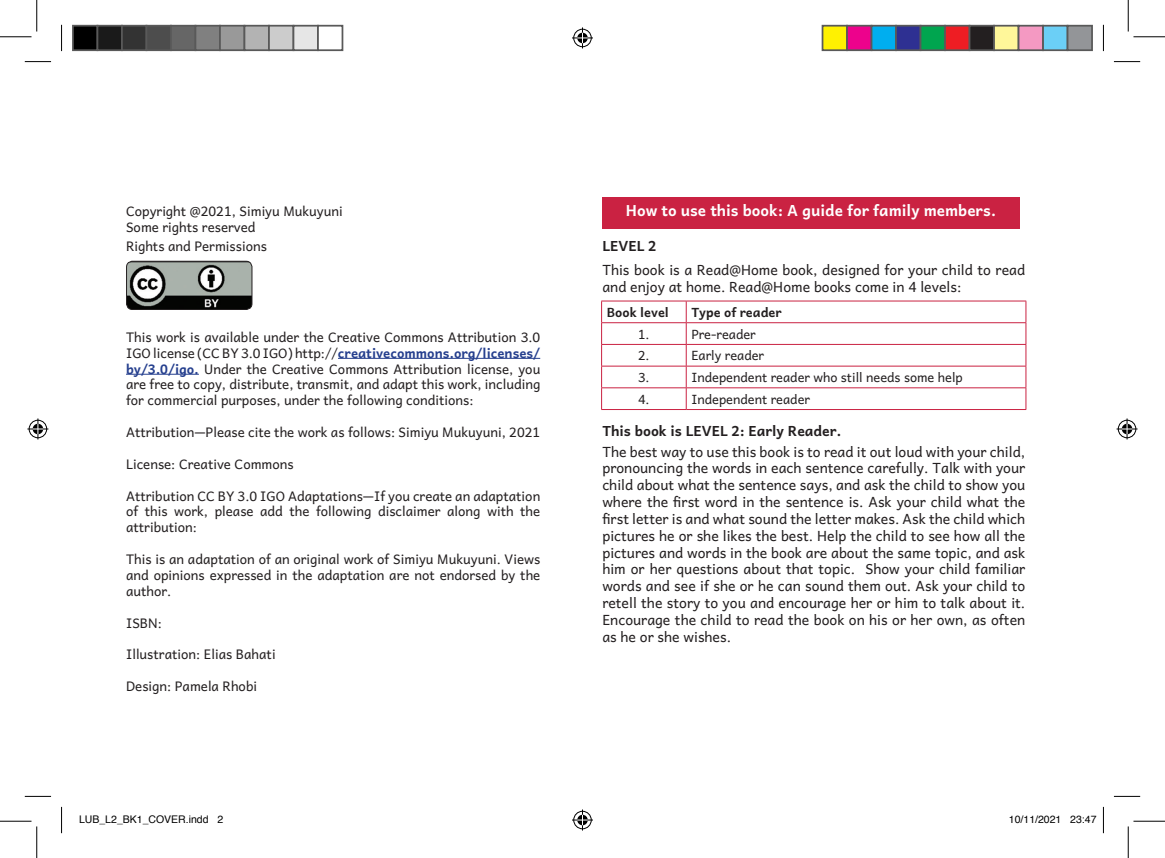
<style>
.page{position:relative;width:1165px;height:858px;background:#fff}
.page>*{position:absolute;margin:0;border:0;box-sizing:border-box;transform-origin:0 0}
.t1{font:700 15.22px "Andika New Basic";color:#fff}
.t2{font:14px/16.8px "Andika New Basic";color:#231f20}
.t3{font:700 14px "Andika New Basic";color:#231f20}
.t4{font:13.3px/15.9px "Andika New Basic";color:#231f20;text-align:justify}
.t5{font:12.78px "Andika New Basic";color:#231f20}
.t6{font:700 12.78px "Andika New Basic";color:#231f20}
.t7{font:10.5px "Helvetica";color:#000}
.s1{font-weight:700;color:#253f8e}
</style>
<div class="page">
<hr style="left:338px;top:358px;width:202px;height:1px;background:#253f8e">
<hr style="left:126px;top:374px;width:73px;height:1px;background:#253f8e">
<img style="left:127px;top:261px;width:125px;height:48px">
<div style="left:126px;top:261px;width:126px;height:49px;border:1px solid #231f20;border-radius:6px"></div>
<svg style="left:602px;top:301px;width:423px;height:108px"></svg>
<svg style="left:601px;top:301px;width:1px;height:108px"></svg>
<hr style="left:601px;top:300px;width:85px;height:1px;background:#ca2242">
<hr style="left:686px;top:300px;width:340px;height:1px;background:#ca2242">
<svg style="left:686px;top:301px;width:1px;height:108px"></svg>
<svg style="left:1025px;top:301px;width:1px;height:108px"></svg>
<hr style="left:601px;top:322px;width:85px;height:1px;background:#ca2242">
<hr style="left:686px;top:322px;width:340px;height:1px;background:#ca2242">
<hr style="left:601px;top:344px;width:85px;height:1px;background:#ca2242">
<hr style="left:686px;top:344px;width:340px;height:1px;background:#ca2242">
<hr style="left:601px;top:366px;width:85px;height:1px;background:#ca2242">
<hr style="left:686px;top:366px;width:340px;height:1px;background:#ca2242">
<hr style="left:601px;top:387px;width:85px;height:1px;background:#ca2242">
<hr style="left:686px;top:387px;width:340px;height:1px;background:#ca2242">
<hr style="left:601px;top:409px;width:85px;height:1px;background:#ca2242">
<hr style="left:686px;top:409px;width:340px;height:1px;background:#ca2242">
<div style="left:602px;top:197px;width:417px;height:31px;background:#ca2242"></div>
<svg style="left:25px;top:61px;width:26px;height:1px"></svg>
<svg style="left:1114px;top:61px;width:26px;height:1px"></svg>
<svg style="left:25px;top:795px;width:26px;height:1px"></svg>
<svg style="left:1114px;top:795px;width:26px;height:1px"></svg>
<svg style="left:61px;top:25px;width:1px;height:26px"></svg>
<svg style="left:61px;top:806px;width:1px;height:26px"></svg>
<svg style="left:1103px;top:25px;width:1px;height:26px"></svg>
<svg style="left:1103px;top:806px;width:1px;height:26px"></svg>
<hr style="left:0;top:36px;width:32px;height:1px;background:#000">
<hr style="left:1133px;top:36px;width:32px;height:1px;background:#000">
<hr style="left:0;top:820px;width:32px;height:1px;background:#000">
<hr style="left:1133px;top:820px;width:32px;height:1px;background:#000">
<hr style="left:36px;top:0;width:1px;height:32px;background:#000">
<hr style="left:36px;top:826px;width:1px;height:31px;background:#000">
<hr style="left:1128px;top:0;width:1px;height:32px;background:#000">
<hr style="left:1128px;top:826px;width:1px;height:31px;background:#000">
<svg style="left:572px;top:27px;width:21px;height:21px"></svg>
<svg style="left:572px;top:809px;width:21px;height:21px"></svg>
<svg style="left:27px;top:418px;width:21px;height:21px"></svg>
<svg style="left:1116px;top:418px;width:21px;height:21px"></svg>
<div style="left:73px;top:26px;width:24px;height:24px;background:#000"></div>
<div style="left:72px;top:25px;width:26px;height:26px;border:2px solid #595959"></div>
<div style="left:97px;top:26px;width:25px;height:24px;background:#1a1a1a"></div>
<div style="left:97px;top:25px;width:26px;height:26px;border:2px solid #595959"></div>
<div style="left:122px;top:26px;width:24px;height:24px;background:#333"></div>
<div style="left:121px;top:25px;width:26px;height:26px;border:2px solid #595959"></div>
<div style="left:146px;top:26px;width:25px;height:24px;background:#4d4d4d"></div>
<div style="left:146px;top:25px;width:26px;height:26px;border:2px solid #595959"></div>
<div style="left:171px;top:26px;width:24px;height:24px;background:#666"></div>
<div style="left:170px;top:25px;width:26px;height:26px;border:2px solid #595959"></div>
<div style="left:195px;top:26px;width:25px;height:24px;background:#808080"></div>
<div style="left:195px;top:25px;width:26px;height:26px;border:2px solid #595959"></div>
<div style="left:220px;top:26px;width:24px;height:24px;background:#999"></div>
<div style="left:219px;top:25px;width:26px;height:26px;border:2px solid #595959"></div>
<div style="left:244px;top:26px;width:25px;height:24px;background:#b3b3b3"></div>
<div style="left:244px;top:25px;width:26px;height:26px;border:2px solid #595959"></div>
<div style="left:269px;top:26px;width:24px;height:24px;background:#ccc"></div>
<div style="left:268px;top:25px;width:26px;height:26px;border:2px solid #595959"></div>
<div style="left:293px;top:26px;width:25px;height:24px;background:#e6e6e6"></div>
<div style="left:293px;top:25px;width:26px;height:26px;border:2px solid #595959"></div>
<div style="left:317px;top:25px;width:26px;height:26px;border:2px solid #595959"></div>
<div style="left:822px;top:26px;width:25px;height:24px;background:#fff101"></div>
<div style="left:822px;top:25px;width:26px;height:26px;border:2px solid #595959"></div>
<div style="left:847px;top:26px;width:24px;height:24px;background:#ed028c"></div>
<div style="left:846px;top:25px;width:26px;height:26px;border:2px solid #595959"></div>
<div style="left:871px;top:26px;width:25px;height:24px;background:#00aeef"></div>
<div style="left:871px;top:25px;width:26px;height:26px;border:2px solid #595959"></div>
<div style="left:896px;top:26px;width:24px;height:24px;background:#2e3092"></div>
<div style="left:895px;top:25px;width:26px;height:26px;border:2px solid #595959"></div>
<div style="left:920px;top:26px;width:25px;height:24px;background:#00a54f"></div>
<div style="left:920px;top:25px;width:26px;height:26px;border:2px solid #595959"></div>
<div style="left:945px;top:26px;width:24px;height:24px;background:#ee1d23"></div>
<div style="left:944px;top:25px;width:26px;height:26px;border:2px solid #595959"></div>
<div style="left:969px;top:26px;width:25px;height:24px;background:#231f20"></div>
<div style="left:969px;top:25px;width:26px;height:26px;border:2px solid #595959"></div>
<div style="left:994px;top:26px;width:24px;height:24px;background:#fff79a"></div>
<div style="left:993px;top:25px;width:26px;height:26px;border:2px solid #595959"></div>
<div style="left:1018px;top:26px;width:25px;height:24px;background:#f499c2"></div>
<div style="left:1018px;top:25px;width:26px;height:26px;border:2px solid #595959"></div>
<div style="left:1043px;top:26px;width:24px;height:24px;background:#6bcff6"></div>
<div style="left:1042px;top:25px;width:26px;height:26px;border:2px solid #595959"></div>
<div style="left:1067px;top:26px;width:25px;height:24px;background:#939598"></div>
<div style="left:1067px;top:25px;width:26px;height:26px;border:2px solid #595959"></div>
<p class="t4" style="left:126px;top:201px;width:218px">Copyright @2021, Simiyu Mukuyuni</p>
<p class="t4" style="left:126px;top:217px;width:131px">Some rights reserved</p>
<p class="t4" style="left:126px;top:236px;width:142px">Rights and Permissions</p>
<p class="t4" style="left:126px;top:327px;width:416px">This work is available under the Creative Commons Attribution 3.0<br>IGO license (CC BY 3.0 IGO) http://<span class="s1">creativecommons.org/licenses/ by/3.0/igo.</span> Under the Creative Commons Attribution license, you are free to copy, distribute, transmit, and adapt this work, including for commercial purposes, under the following conditions:</p>
<p class="t4" style="left:126px;top:422px;width:416px">Attribution—Please cite the work as follows: Simiyu Mukuyuni, 2021</p>
<p class="t4" style="left:126px;top:454px;width:169px">License: Creative Commons</p>
<p class="t4" style="left:126px;top:485px;width:416px">Attribution CC BY 3.0 IGO Adaptations—If you create an adaptation of this work, please add the following disclaimer along with the attribution:</p>
<p class="t4" style="left:126px;top:549px;width:416px">This is an adaptation of an original work of Simiyu Mukuyuni. Views and opinions expressed in the adaptation are not endorsed by the author.</p>
<p class="t4" style="left:126px;top:612px;width:38px">ISBN:</p>
<p class="t4" style="left:126px;top:644px;width:151px">Illustration: Elias Bahati</p>
<p class="t4" style="left:126px;top:676px;width:133px">Design: Pamela Rhobi</p>
<p class="t1" style="left:626px;top:196px;width:372px">How to use this book: A guide for family members.</p>
<p class="t3" style="left:602px;top:233px;width:56px">LEVEL 2</p>
<p class="t2" style="left:602px;top:259px;width:424px">This book is a Read@Home book, designed for your child to read and enjoy at home. Read@Home books come in 4 levels:</p>
<p class="t6" style="left:607px;top:300px;width:64px">Book level</p>
<p class="t6" style="left:691px;top:300px;width:92px">Type of reader</p>
<p class="t5" style="left:638px;top:322px;width:13px">1.</p>
<p class="t5" style="left:691px;top:322px;width:66px">Pre-reader</p>
<p class="t5" style="left:638px;top:344px;width:13px">2.</p>
<p class="t5" style="left:691px;top:344px;width:74px">Early reader</p>
<p class="t5" style="left:638px;top:365px;width:13px">3.</p>
<p class="t5" style="left:691px;top:365px;width:273px">Independent reader who still needs some help</p>
<p class="t5" style="left:638px;top:387px;width:13px">4.</p>
<p class="t5" style="left:691px;top:387px;width:120px">Independent reader</p>
<p class="t3" style="left:602px;top:418px;width:241px">This book is LEVEL 2: Early Reader.</p>
<p class="t2" style="left:602px;top:441px;width:424px;text-align:justify">The best way to use this book is to read it out loud with your child, pronouncing the words in each sentence carefully. Talk with your child about what the sentence says, and ask the child to show you where the first word in the sentence is. Ask your child what the first letter is and what sound the letter makes. Ask the child which pictures he or she likes the best. Help the child to see how all the pictures and words in the book are about the same topic, and ask him or her questions about that topic. Show your child familiar words and see if she or he can sound them out. Ask your child to retell the story to you and encourage her or him to talk about it.<br>Encourage the child to read the book on his or her own, as often as he or she wishes.</p>
<p class="t7" style="left:79px;top:810px;width:146px">LUB_L2_BK1_COVER.indd 2</p>
<p class="t7" style="left:1009px;top:810px;width:89px">10/11/2021 23:47</p>
</div>
